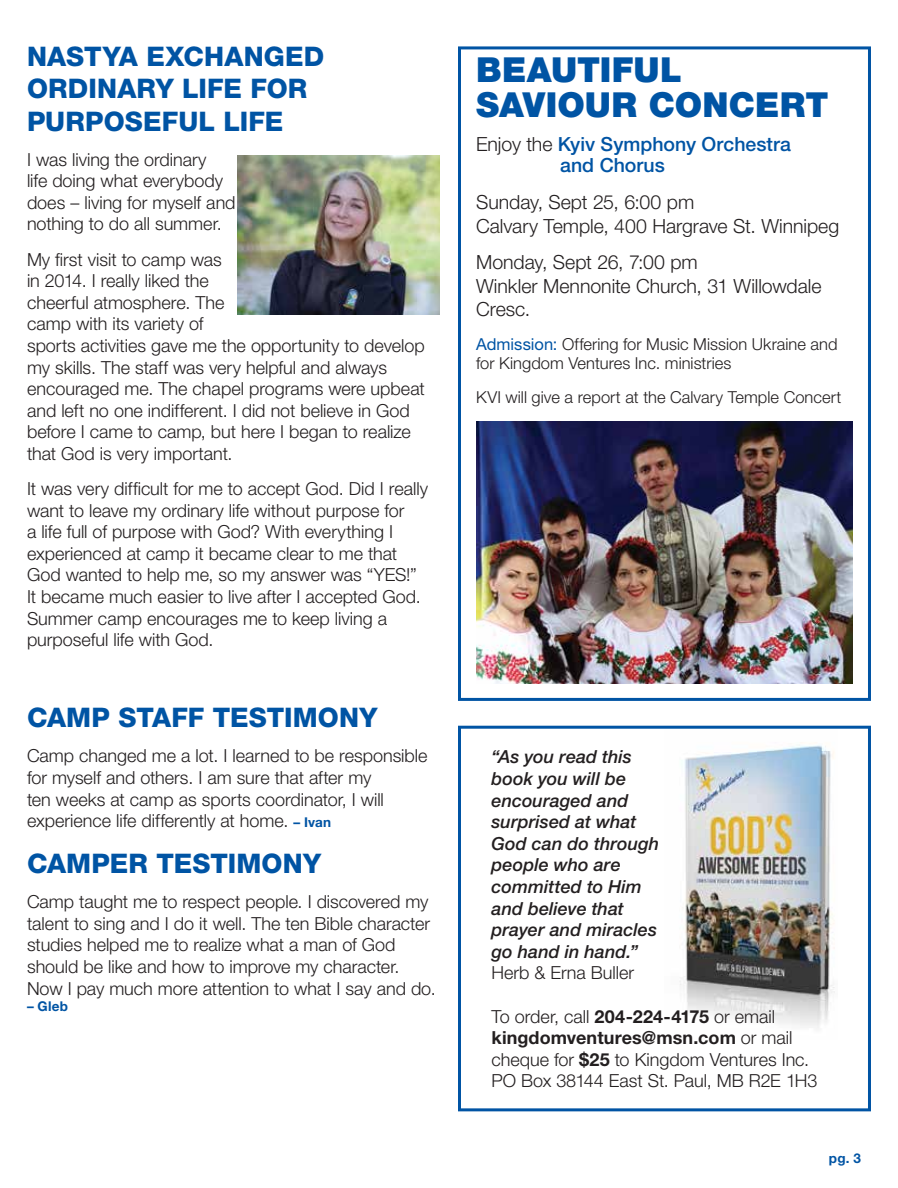
<style>
.page{position:relative;width:898px;height:1188px;background:#fff}
.page>*{position:absolute;margin:0;border:0;box-sizing:border-box;transform-origin:0 0}
.t1{font:900 34.5px/34.5px "Helvetica Neue LT Std";letter-spacing:.005em;color:#0054a4}
.t2{font:800 27px/32.4px "Helvetica Neue LT Std";letter-spacing:.005em;color:#0054a4}
.t3{font:300 19.5px/23.4px "Helvetica Neue LT Std";color:#231f20}
.t4{font:500 19.5px/21px "Helvetica Neue LT Std";color:#0054a4}
.t5{font:300 18px/21.6px "Helvetica Neue LT Std";color:#231f20}
.t6{font:italic 500 18px/21.6px "Helvetica Neue LT Std";color:#231f20}
.t7{font:300 16.5px/19.8px "Helvetica Neue LT Std";color:#231f20}
.t8{font:700 13.5px "Helvetica Neue LT Std";letter-spacing:.02em;color:#0054a4}
.s1{font-weight:700;font-size:13.5px;color:#0054a4}
.s2{font-weight:300;color:#231f20}
.s3{font-weight:400;color:#0054a4}
.s4{font-weight:700}
</style>
<div class="page">
<img style="left:237px;top:155px;width:203px;height:160px">
<div style="left:458px;top:46px;width:413px;height:655px;border:3px solid #0054a4"></div>
<img style="left:476px;top:421px;width:377px;height:262px">
<img style="left:679px;top:745px;width:156px;height:283px">
<div style="left:458px;top:726px;width:413px;height:385px;border:3px solid #0054a4"></div>
<h2 class="t2" style="left:27px;top:40px;width:299px">NASTYA EXCHANGED<br>ORDINARY LIFE FOR<br>PURPOSEFUL LIFE</h2>
<p class="t5" style="left:27px;top:148px;width:210px">I was living the ordinary<br>life doing what everybody does – living for myself and nothing to do all summer.</p>
<p class="t5" style="left:27px;top:248px;width:399px">My first visit to camp was<br>in 2014. I really liked the<br>cheerful atmosphere. The<br>camp with its variety of<br>sports activities gave me the opportunity to develop my skills. The staff was very helpful and always encouraged me. The chapel programs were upbeat and left no one indifferent. I did not believe in God before I came to camp, but here I began to realize that God is very important.</p>
<p class="t5" style="left:27px;top:477px;width:402px">It was very difficult for me to accept God. Did I really want to leave my ordinary life without purpose for<br>a life full of purpose with God? With everything I experienced at camp it became clear to me that God wanted to help me, so my answer was “YES!” It became much easier to live after I accepted God.<br>Summer camp encourages me to keep living a purposeful life with God.</p>
<h2 class="t2" style="left:27px;top:701px;width:352px">CAMP STAFF TESTIMONY</h2>
<p class="t5" style="left:27px;top:745px;width:402px">Camp changed me a lot. I learned to be responsible for myself and others. I am sure that after my<br>ten weeks at camp as sports coordinator, I will experience life differently at home. <span class="s1">– Ivan</span></p>
<h2 class="t2" style="left:27px;top:847px;width:296px">CAMPER TESTIMONY</h2>
<p class="t5" style="left:27px;top:891px;width:410px">Camp taught me to respect people. I discovered my talent to sing and I do it well. The ten Bible character studies helped me to realize what a man of God should be like and how to improve my character.<br>Now I pay much more attention to what I say and do.</p>
<p class="t8" style="left:27px;top:998px;width:43px">– Gleb</p>
<h1 class="t1" style="left:476px;top:53px;width:354px">BEAUTIFUL<br>SAVIOUR CONCERT</h1>
<p class="t4" style="left:560px;top:134px;width:232px;text-indent:-84px"><span class="s2">Enjoy the</span> Kyiv Symphony Orchestra and Chorus</p>
<p class="t3" style="left:476px;top:190px;width:365px">Sunday, Sept 25, 6:00 pm<br>Calvary Temple, 400 Hargrave St. Winnipeg</p>
<p class="t3" style="left:476px;top:250px;width:347px">Monday, Sept 26, 7:00 pm<br>Winkler Mennonite Church, 31 Willowdale<br>Cresc.</p>
<p class="t7" style="left:476px;top:333px;width:363px"><span class="s3">Admission:</span> Offering for Music Mission Ukraine and for Kingdom Ventures Inc. ministries</p>
<p class="t7" style="left:476px;top:387px;width:367px">KVI will give a report at the Calvary Temple Concert</p>
<p class="t6" style="left:491px;top:746px;width:169px">“As you read this book you will be encouraged and surprised at what<br>God can do through people who are committed to Him and believe that prayer and miracles go hand in hand.”</p>
<p class="t5" style="left:491px;top:962px;width:144px">Herb &amp; Erna Buller</p>
<p class="t5" style="left:491px;top:1005px;width:327px">To order, call <span class="s4">204-224-4175</span> or email <span class="s4">kingdomventures@msn.com</span> or mail cheque for <span class="s4">$25</span> to Kingdom Ventures Inc.<br>PO Box 38144 East St. Paul, MB R2E 1H3</p>
<p class="t8" style="left:829px;top:1150px;width:33px">pg. 3</p>
</div>
